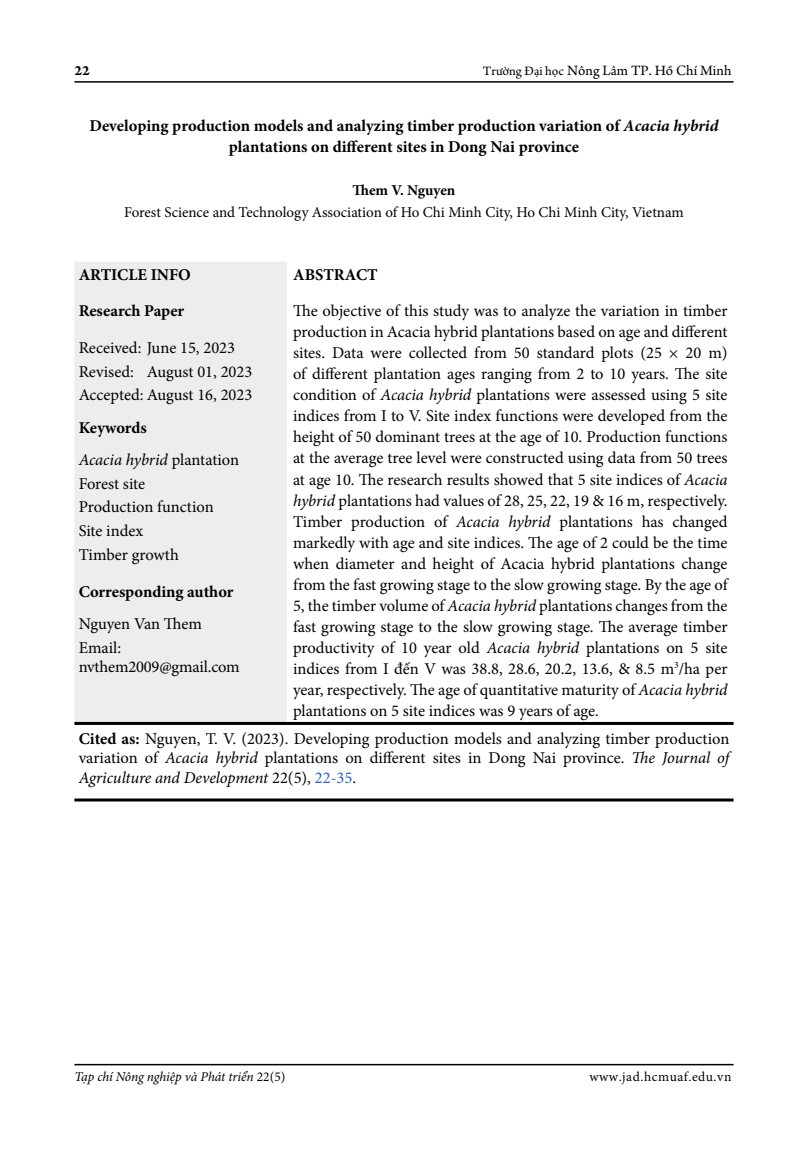
<style>
.page{position:relative;width:808px;height:1149px;background:#fff}
.page>*{position:absolute;margin:0;border:0;box-sizing:border-box;transform-origin:0 0}
.t1{font:16.5px/21px "Minion Pro";letter-spacing:-.005em;color:#000}
.t2{font:700 16.5px/21px "Minion Pro";color:#000;text-align:center}
.t3{font:italic 16.5px/32.2px "Minion Pro";letter-spacing:-.005em;color:#000}
.t4{font:15px "Minion Pro";color:#000}
.t5{font:15px "Arno Pro";color:#000}
.t6{font:700 15px "Minion Pro";letter-spacing:-.005em;color:#000}
.t7{font:700 15px "Arno Pro";color:#000}
.t8{font:italic 13.5px "Minion Pro";letter-spacing:-.01em;color:#000}
.t9{font:13.5px "Minion Pro";letter-spacing:.04em;color:#000}
.s1{font-size:13.5px}
.s2{font-style:italic}
.s3{font-weight:700;font-style:normal}
.s4{font-style:normal}
.s5{font-weight:700}
.s6{color:#2f62ac}
</style>
<div class="page">
<hr style="left:74px;top:81px;width:659px;height:2px;background:#000">
<hr style="left:74px;top:1063px;width:659px;height:1px;background:#000">
<div style="left:74px;top:262px;width:213px;height:459px;background:#ededed"></div>
<hr style="left:74px;top:721px;width:213px;height:3px;background:#000">
<hr style="left:287px;top:721px;width:446px;height:3px;background:#000">
<hr style="left:74px;top:798px;width:213px;height:3px;background:#000">
<hr style="left:287px;top:798px;width:446px;height:3px;background:#000">
<p class="t7" style="left:74px;top:62px;width:17px">22</p>
<p class="t5" style="left:483px;top:62px;width:250px"><span class="s1">Trường Đại học</span> Nông Lâm TP. Hồ Chí Minh</p>
<p class="t2" style="left:89px;top:115px;width:630px">Developing production models and analyzing timber production variation of <span class="s2">Acacia hybrid </span>plantations on different sites in Dong Nai province</p>
<p class="t6" style="left:352px;top:180px;width:104px">Them V. Nguyen</p>
<p class="t4" style="left:124px;top:202px;width:561px">Forest Science and Technology Association of Ho Chi Minh City, Ho Chi Minh City, Vietnam</p>
<p class="t2" style="left:79px;top:263px;width:114px">ARTICLE INFO</p>
<p class="t2" style="left:293px;top:263px;width:86px">ABSTRACT</p>
<p class="t2" style="left:79px;top:300px;width:107px">Research Paper</p>
<p class="t1" style="left:79px;top:335px;width:175px;line-height:23.7px">Received: June 15, 2023<br>Revised: August 01, 2023<br>Accepted: August 16, 2023</p>
<p class="t3" style="left:79px;top:411px;width:162px"><span class="s3">Keywords<br></span>Acacia hybrid <span class="s4">plantation</span></p>
<p class="t1" style="left:79px;top:471px;width:137px;line-height:23.7px">Forest site<br>Production function<br>Site index<br>Timber growth</p>
<p class="t2" style="left:79px;top:580px;width:156px">Corresponding author</p>
<p class="t1" style="left:79px;top:611px;width:125px;line-height:23.7px">Nguyen Van Them<br>Email:</p>
<p class="t1" style="left:79px;top:656px;width:163px">nvthem2009@gmail.com</p>
<p class="t1" style="left:293px;top:300px;width:436px;text-align:justify">The objective of this study was to analyze the variation in timber production in Acacia hybrid plantations based on age and different sites. Data were collected from 50 standard plots (25 × 20 m) of different plantation ages ranging from 2 to 10 years. The site condition of <span class="s2">Acacia hybrid</span> plantations were assessed using 5 site indices from I to V. Site index functions were developed from the height of 50 dominant trees at the age of 10. Production functions at the average tree level were constructed using data from 50 trees at age 10. The research results showed that 5 site indices of <span class="s2">Acacia hybrid</span> plantations had values of 28, 25, 22, 19 &amp; 16 m, respectively.<br>Timber production of <span class="s2">Acacia hybrid</span> plantations has changed markedly with age and site indices. The age of 2 could be the time when diameter and height of Acacia hybrid plantations change from the fast growing stage to the slow growing stage. By the age of 5, the timber volume of <span class="s2">Acacia hybrid</span> plantations changes from the fast growing stage to the slow growing stage. The average timber productivity of 10 year old <span class="s2">Acacia hybrid</span> plantations on 5 site indices from I đến V was 38.8, 28.6, 20.2, 13.6, &amp; 8.5 m<sup>3</sup>/ha per year, respectively. The age of quantitative maturity of <span class="s2">Acacia hybrid </span>plantations on 5 site indices was 9 years of age.</p>
<p class="t1" style="left:79px;top:728px;width:652px;line-height:19.5px;text-align:justify"><span class="s5">Cited as:</span> Nguyen, T. V. (2023). Developing production models and analyzing timber production variation of <span class="s2">Acacia hybrid</span> plantations on different sites in Dong Nai province. <span class="s2">The Journal of Agriculture and Development</span> 22(5), <span class="s6">22-35</span>.</p>
<p class="t8" style="left:74px;top:1066px;width:213px">Tạp chí Nông nghiệp và Phát triển <span class="s4">22(5)</span></p>
<p class="t9" style="left:589px;top:1066px;width:144px">www.jad.hcmuaf.edu.vn</p>
</div>
